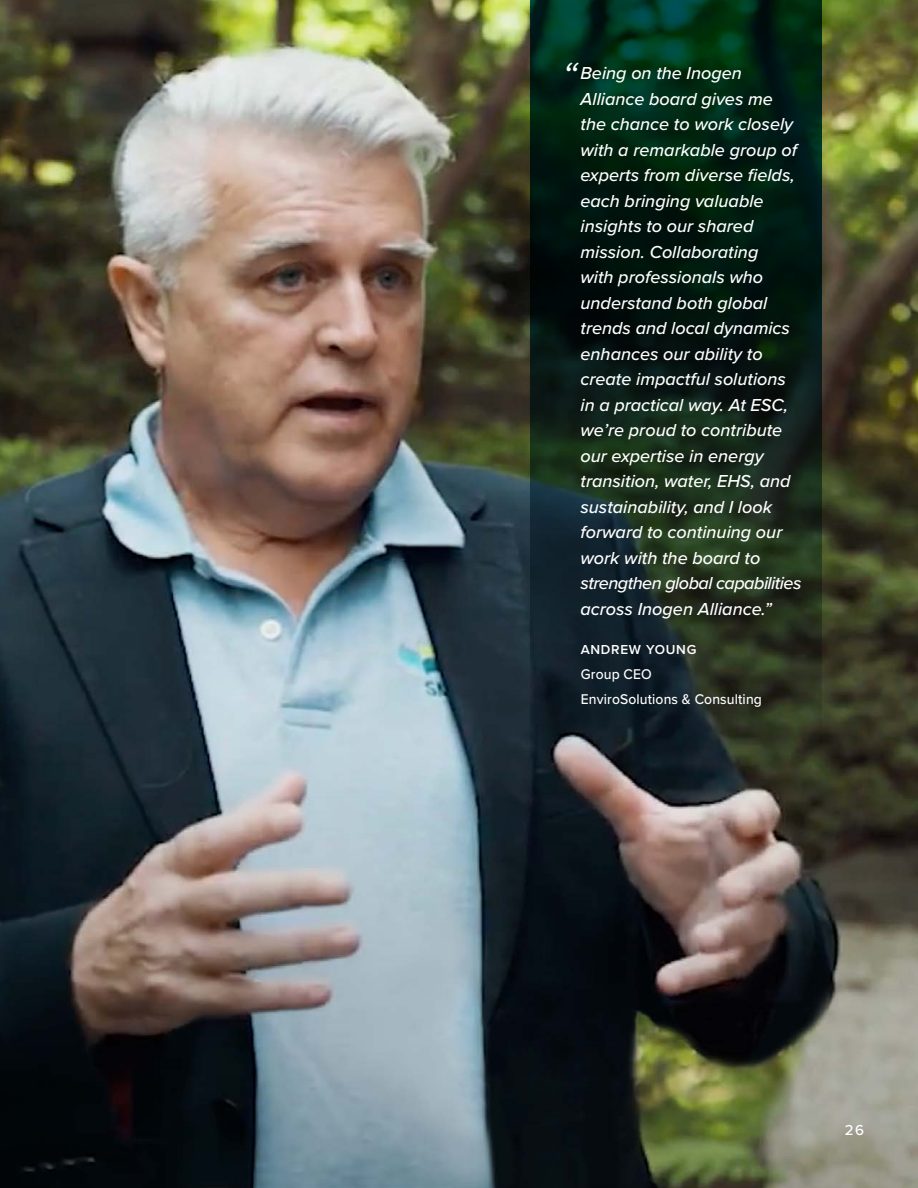
<style>
.page{position:relative;width:918px;height:1188px;background:#fff}
.page>*{position:absolute;margin:0;border:0;box-sizing:border-box;transform-origin:0 0}
.t1{font:italic 300 45px "Proxima Nova";color:#fff}
.t2{font:italic 500 18px/25.5px "Proxima Nova";color:#fff}
.t3{font:500 15px "Proxima Nova";color:#fff}
.t4{font:500 14.7px/24.8px "Proxima Nova";letter-spacing:.01em;color:#fff;scale:.95 1}
.t5{font:600 13.5px "Proxima Nova";letter-spacing:.05em;color:#fff}
</style>
<div class="page">
<img style="left:0;top:0;width:918px;height:1188px">
<svg style="left:530px;top:0;width:292px;height:795px;background:#10251b"></svg>
<h1 class="t1" style="left:561px;top:44px;width:18px">“</h1>
<p class="t2" style="left:580px;top:60px;width:223px">Being on the Inogen<br>Alliance board gives me the chance to work closely with a remarkable group of experts from diverse fields, each bringing valuable insights to our shared mission. Collaborating<br>with professionals who understand both global trends and local dynamics enhances our ability to create impactful solutions in a practical way. At ESC, we’re proud to contribute our expertise in energy transition, water, EHS, and sustainability, and I look forward to continuing our work with the board to strengthen global capabilities across Inogen Alliance.”</p>
<p class="t5" style="left:581px;top:640px;width:117px">ANDREW YOUNG</p>
<p class="t4" style="left:581px;top:661px;width:192px">Group CEO<br>EnviroSolutions &amp; Consulting</p>
<p class="t3" style="left:845px;top:1119px;width:21px">26</p>
</div>
